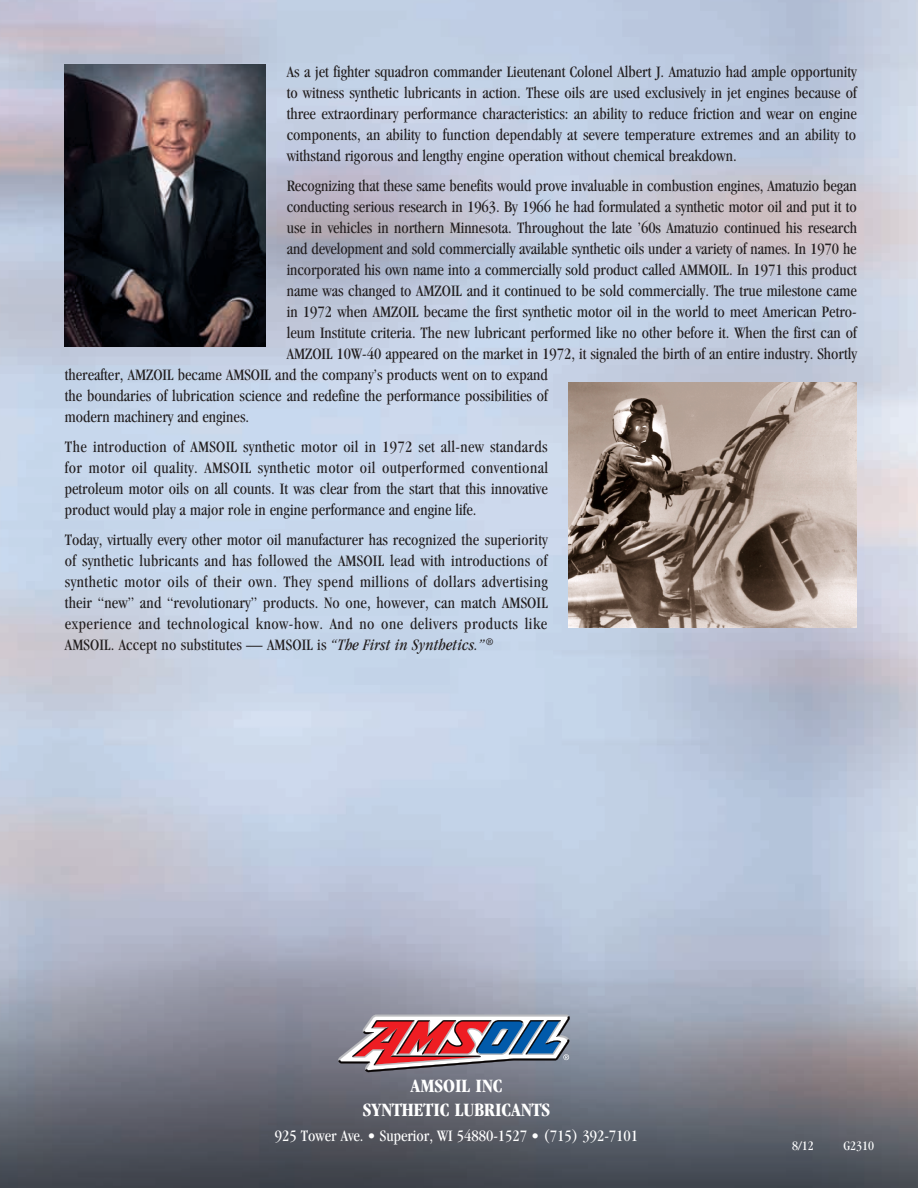
<style>
.page{position:relative;width:918px;height:1188px;background:#fff}
.page>*{position:absolute;margin:0;border:0;box-sizing:border-box;transform-origin:0 0}
.t1{font:700 condensed 19.5px/23.4px "Garamond";color:#fff;text-align:center}
.t2{font:condensed 16.5px/21px "Garamond";color:#231f20;text-align:justify}
.t3{font:condensed 16.5px "Garamond";color:#fff}
.t4{font:condensed 13.5px "Garamond";color:#fff}
.s1{font-style:italic}
</style>
<div class="page">
<img style="left:0;top:0;width:918px;height:1188px">
<svg style="left:338px;top:1015px;width:232px;height:57px"></svg>
<img style="left:65px;top:64px;width:201px;height:283px">
<img style="left:569px;top:383px;width:288px;height:244px">
<p class="t2" style="left:287px;top:61px;width:572px">As a jet fighter squadron commander Lieutenant Colonel Albert J. Amatuzio had ample opportunity to witness synthetic lubricants in action. These oils are used exclusively in jet engines because of three extraordinary performance characteristics: an ability to reduce friction and wear on engine components, an ability to function dependably at severe temperature extremes and an ability to withstand rigorous and lengthy engine operation without chemical breakdown.</p>
<p class="t2" style="left:287px;top:175px;width:572px">Recognizing that these same benefits would prove invaluable in combustion engines, Amatuzio began</p>
<p class="t2" style="left:287px;top:196px;width:571px">conducting serious research in 1963. By 1966 he had formulated a synthetic motor oil and put it to</p>
<p class="t2" style="left:287px;top:217px;width:572px">use in vehicles in northern Minnesota. Throughout the late ’60s Amatuzio continued his research</p>
<p class="t2" style="left:287px;top:239px;width:571px">and development and sold commercially available synthetic oils under a variety of names. In 1970 he</p>
<p class="t2" style="left:287px;top:260px;width:572px">incorporated his own name into a commercially sold product called AMMOIL. In 1971 this product</p>
<p class="t2" style="left:287px;top:281px;width:572px">name was changed to AMZOIL and it continued to be sold commercially. The true milestone came</p>
<p class="t2" style="left:287px;top:302px;width:572px">in 1972 when AMZOIL became the first synthetic motor oil in the world to meet American Petro-</p>
<p class="t2" style="left:287px;top:323px;width:572px">leum Institute criteria. The new lubricant performed like no other before it. When the first can of</p>
<p class="t2" style="left:287px;top:344px;width:572px">AMZOIL 10W-40 appeared on the market in 1972, it signaled the birth of an entire industry. Shortly</p>
<p class="t2" style="left:65px;top:365px;width:484px">thereafter, AMZOIL became AMSOIL and the company’s products went on to expand</p>
<p class="t2" style="left:65px;top:386px;width:484px">the boundaries of lubrication science and redefine the performance possibilities of</p>
<p class="t2" style="left:65px;top:407px;width:186px">modern machinery and engines.</p>
<p class="t2" style="left:65px;top:437px;width:485px">The introduction of AMSOIL synthetic motor oil in 1972 set all-new standards for motor oil quality. AMSOIL synthetic motor oil outperformed conventional petroleum motor oils on all counts. It was clear from the start that this innovative product would play a major role in engine performance and engine life.</p>
<p class="t2" style="left:65px;top:530px;width:485px">Today, virtually every other motor oil manufacturer has recognized the superiority of synthetic lubricants and has followed the AMSOIL lead with introductions of synthetic motor oils of their own. They spend millions of dollars advertising their “new” and “revolutionary” products. No one, however, can match AMSOIL experience and technological know-how. And no one delivers products like AMSOIL. Accept no substitutes — AMSOIL is <span class="s1">“The First in Synthetics.”</span><sup>®</sup></p>
<p class="t1" style="left:363px;top:1074px;width:189px">AMSOIL INC<br>SYNTHETIC LUBRICANTS</p>
<p class="t3" style="left:275px;top:1127px;width:365px">925 Tower Ave. • Superior, WI 54880-1527 • (715) 392-7101</p>
<p class="t4" style="left:792px;top:1138px;width:23px">8/12</p>
<p class="t4" style="left:843px;top:1138px;width:32px">G2310</p>
</div>
